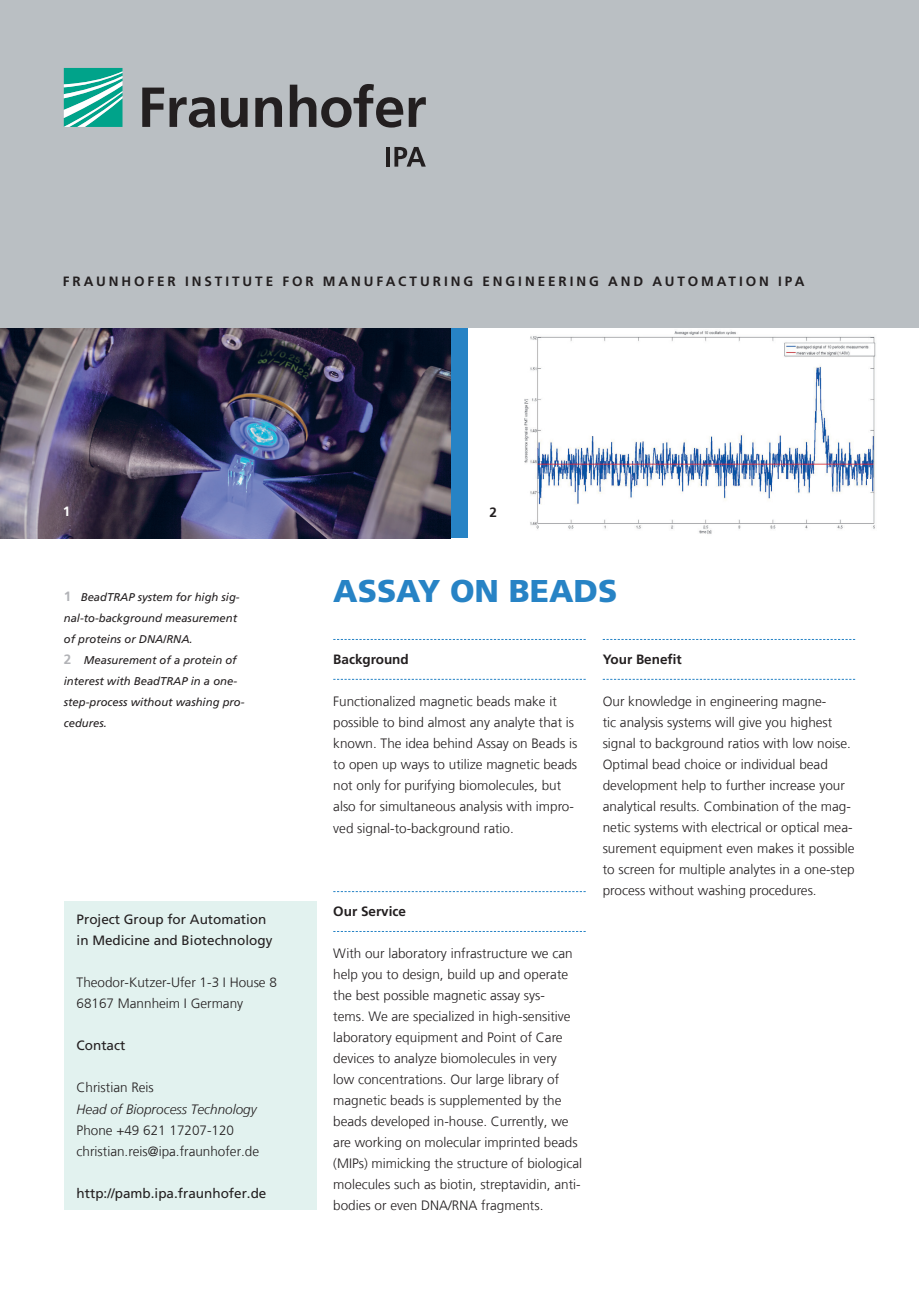
<style>
.page{position:relative;width:919px;height:1289px;background:#fff}
.page>*{position:absolute;margin:0;border:0;box-sizing:border-box;transform-origin:0 0}
.t1{font:900 31.5px "Frutiger LT Com";color:#2783c5}
.t2{font:300 13.5px/21px "Frutiger LT Com";color:#231f20}
.t3{font:700 13.5px "Frutiger LT Com";letter-spacing:.2em;color:#231f20}
.t4{font:13.5px/21px "Frutiger LT Com";color:#231f20}
.t5{font:700 13.5px "Frutiger LT Com";color:#231f20}
.t6{font:italic 300 13.5px "Frutiger LT Com";color:#231f20}
.t7{font:700 13.5px "Frutiger LT Com";color:#fff}
.t8{font:italic 11.25px/21px "Frutiger LT Com";color:#231f20}
.s1{font-weight:700;font-style:normal;font-size:13.5px;color:#b2b3b7}
</style>
<div class="page">
<img style="left:0;top:328px;width:451px;height:210px">
<img style="left:524px;top:331px;width:352px;height:203px">
<svg style="left:333px;top:639px;width:252px;height:1px"></svg>
<svg style="left:333px;top:679px;width:252px;height:1px"></svg>
<svg style="left:333px;top:891px;width:252px;height:1px"></svg>
<svg style="left:333px;top:931px;width:252px;height:1px"></svg>
<svg style="left:602px;top:639px;width:253px;height:1px"></svg>
<svg style="left:602px;top:679px;width:253px;height:1px"></svg>
<div style="left:64px;top:901px;width:252px;height:309px;background:#e2f2ef"></div>
<div style="left:0;top:0;width:918px;height:328px;background:#babfc3"></div>
<svg style="left:64px;top:68px;width:58px;height:59px;background:#4abcab"></svg>
<svg style="left:142px;top:84px;width:284px;height:44px"></svg>
<hr style="left:386px;top:147px;width:3px;height:20px;background:#231f20">
<svg style="left:394px;top:147px;width:32px;height:20px"></svg>
<p class="t3" style="left:72px;top:273px;width:318px">RAUNHOFER- NSTITUT FÜR PRO DU KTIONSTE</p>
<p class="t3" style="left:452px;top:273px;width:21px">CHNI</p>
<p class="t3" style="left:494px;top:273px;width:86px">K UN D AUTO</p>
<p class="t3" style="left:605px;top:273px;width:27px">MATISIERUN</p>
<p class="t3" style="left:711px;top:273px;width:46px">G IPA</p>
<p class="t3" style="left:63px;top:273px;width:23px">FRAUNHOFER</p>
<p class="t3" style="left:185px;top:273px;width:18px">INSTITUTE</p>
<p class="t3" style="left:282px;top:273px;width:12px">FOR</p>
<p class="t3" style="left:323px;top:273px;width:13px">MANUFA</p>
<p class="t3" style="left:398px;top:273px;width:23px">CTURIN</p>
<p class="t3" style="left:463px;top:273px;width:66px">G EN GINEERIN</p>
<p class="t3" style="left:589px;top:273px;width:88px">GAN D AUTO</p>
<p class="t3" style="left:701px;top:273px;width:27px">MATION</p>
<p class="t3" style="left:778px;top:273px;width:28px">IPA</p>
<p class="t7" style="left:63px;top:504px;width:9px">1</p>
<p class="t3" style="left:489px;top:504px;width:9px">2</p>
<p class="t8" style="left:64px;top:586px;width:182px"><span class="s1">1</span> BeadTRAP system for high sig&shy;nal-to-background measurement of proteins or DNA/RNA.<br><span class="s1">2</span> Measurement of a protein of interest with BeadTRAP in a one&shy;step-process without washing pro&shy;cedures.</p>
<p class="t4" style="left:77px;top:909px;width:197px">Project Group for Automation in Medicine and Biotechnology</p>
<p class="t2" style="left:77px;top:972px;width:202px">Theodor-Kutzer-Ufer 1-3 I House 8<br>68167 Mannheim I Germany</p>
<p class="t4" style="left:77px;top:1035px;width:50px">Contact</p>
<p class="t2" style="left:77px;top:1077px;width:79px">Christian Reis</p>
<p class="t6" style="left:77px;top:1100px;width:182px">Head of Bioprocess Technology</p>
<p class="t2" style="left:77px;top:1119px;width:184px">Phone +49 621 17207-120 christian.reis@ipa.fraunhofer.de</p>
<p class="t4" style="left:77px;top:1182px;width:191px">http://pamb.ipa.fraunhofer.de</p>
<h1 class="t1" style="left:333px;top:572px;width:285px">ASSAY ON BEADS</h1>
<p class="t5" style="left:333px;top:651px;width:77px">BACKGROUND</p>
<p class="t2" style="left:333px;top:691px;width:245px">Functionalized magnetic beads make it possible to bind almost any analyte that is known. The idea behind Assay on Beads is to open up ways to utilize magnetic beads not only for purifying biomolecules, but also for simultaneous analysis with impro&shy;ved signal-to-background ratio.</p>
<p class="t5" style="left:333px;top:903px;width:74px">OUR SERVICE</p>
<p class="t2" style="left:333px;top:943px;width:250px">With our laboratory infrastructure we can help you to design, build up and operate the best possible magnetic assay sys-<br>tems. We are specialized in high-sensitive laboratory equipment and Point of Care devices to analyze biomolecules in very<br>low concentrations. Our large library of magnetic beads is supplemented by the beads developed in-house. Currently, we are working on molecular imprinted beads (MIPs) mimicking the structure of biological molecules such as biotin, streptavidin, anti&shy;bodies or even DNA/RNA fragments.</p>
<p class="t5" style="left:602px;top:651px;width:81px">YOUR BENEFIT</p>
<p class="t2" style="left:602px;top:691px;width:253px">Our knowledge in engineering magne-<br>tic analysis systems will give you highest signal to background ratios with low noise.<br>Optimal bead choice or individual bead development help to further increase your analytical results. Combination of the mag&shy;netic systems with electrical or optical mea&shy;surement equipment even makes it possible to screen for multiple analytes in a one-step process without washing procedures.</p>
</div>
